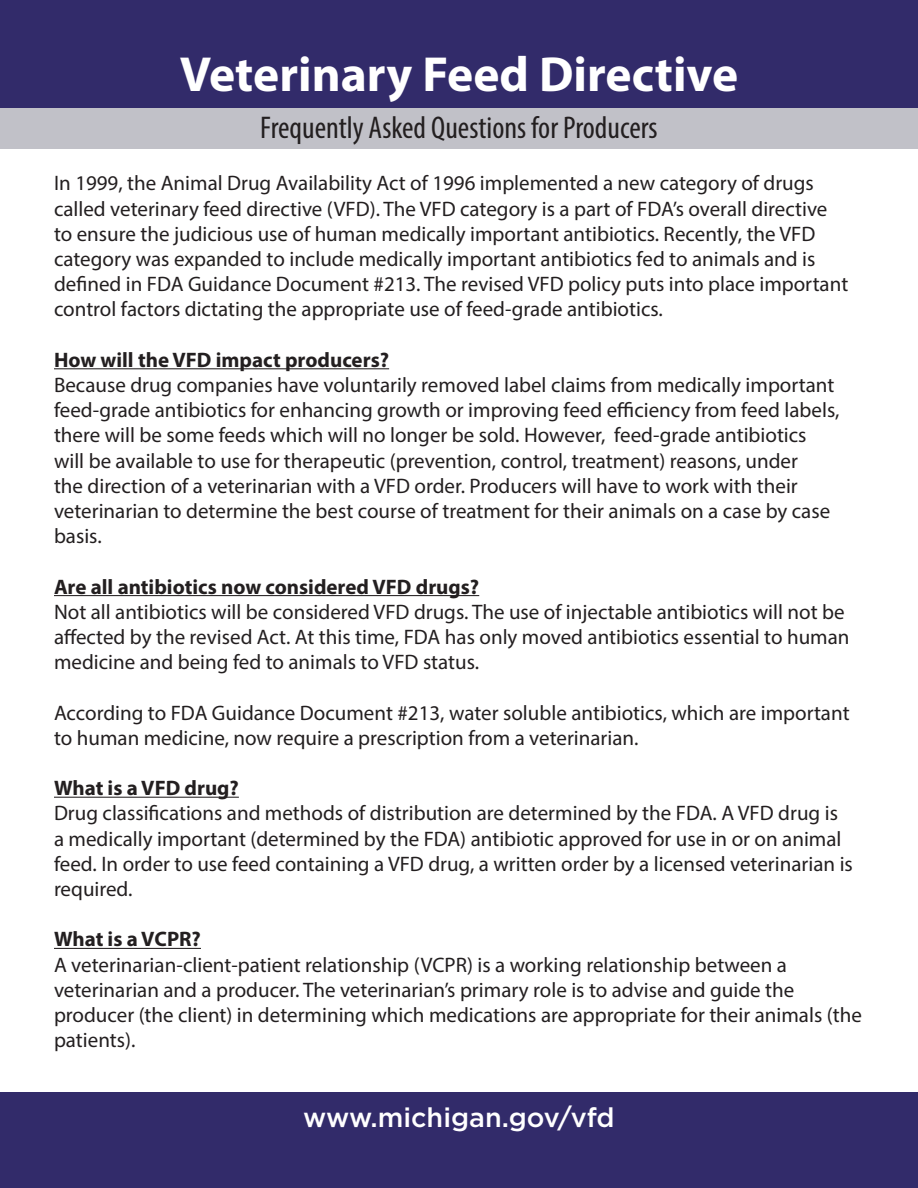
<style>
.page{position:relative;width:918px;height:1188px;background:#fff}
.page>*{position:absolute;margin:0;border:0;box-sizing:border-box;transform-origin:0 0}
.t1{font:700 49.5px "Myriad Pro";color:#fff}
.t2{font:condensed 31.5px "Myriad Pro";color:#231f20}
.t3{font:500 27px "Gotham";color:#fff}
.t4{font:21px/25.2px "Myriad Pro";color:#231f20}
.t5{font:700 21px "Myriad Pro";color:#231f20}
</style>
<div class="page">
<div style="left:0;top:108px;width:918px;height:40px;background:#c1c1c8"></div>
<hr style="left:54px;top:368px;width:335px;height:1px;background:#231f20">
<hr style="left:54px;top:595px;width:425px;height:1px;background:#231f20">
<hr style="left:54px;top:797px;width:185px;height:1px;background:#231f20">
<hr style="left:54px;top:948px;width:147px;height:1px;background:#231f20">
<div style="left:0;top:1093px;width:918px;height:95px;background:#322b6a"></div>
<div style="left:0;top:0;width:918px;height:108px;background:#322b6a"></div>
<p class="t1" style="left:180px;top:42px;width:560px">Veterinary Feed Directive</p>
<p class="t2" style="left:260px;top:109px;width:399px">Frequently Asked Questions for Producers</p>
<p class="t4" style="left:54px;top:170px;width:796px">In 1999, the Animal Drug Availability Act of 1996 implemented a new category of drugs called veterinary feed directive (VFD). The VFD category is a part of FDA’s overall directive to ensure the judicious use of human medically important antibiotics. Recently, the VFD category was expanded to include medically important antibiotics fed to animals and is defined in FDA Guidance Document #213. The revised VFD policy puts into place important control factors dictating the appropriate use of feed-grade antibiotics.</p>
<p class="t5" style="left:54px;top:346px;width:337px">How will the VFD impact producers?</p>
<p class="t4" style="left:54px;top:372px;width:787px">Because drug companies have voluntarily removed label claims from medically important feed-grade antibiotics for enhancing growth or improving feed efficiency from feed labels, there will be some feeds which will no longer be sold. However, feed-grade antibiotics will be available to use for therapeutic (prevention, control, treatment) reasons, under<br>the direction of a veterinarian with a VFD order. Producers will have to work with their veterinarian to determine the best course of treatment for their animals on a case by case basis.</p>
<p class="t5" style="left:54px;top:573px;width:427px">Are all antibiotics now considered VFD drugs?</p>
<p class="t4" style="left:54px;top:599px;width:797px">Not all antibiotics will be considered VFD drugs. The use of injectable antibiotics will not be affected by the revised Act. At this time, FDA has only moved antibiotics essential to human medicine and being fed to animals to VFD status.</p>
<p class="t4" style="left:54px;top:700px;width:797px">According to FDA Guidance Document #213, water soluble antibiotics, which are important to human medicine, now require a prescription from a veterinarian.</p>
<p class="t5" style="left:54px;top:774px;width:186px">What is a VFD drug?</p>
<p class="t4" style="left:54px;top:800px;width:800px">Drug classifications and methods of distribution are determined by the FDA. A VFD drug is a medically important (determined by the FDA) antibiotic approved for use in or on animal feed. In order to use feed containing a VFD drug, a written order by a licensed veterinarian is required.</p>
<p class="t5" style="left:54px;top:926px;width:149px">What is a VCPR?</p>
<p class="t4" style="left:54px;top:952px;width:809px">A veterinarian-client-patient relationship (VCPR) is a working relationship between a veterinarian and a producer. The veterinarian’s primary role is to advise and guide the producer (the client) in determining which medications are appropriate for their animals (the patients).</p>
<p class="t3" style="left:303px;top:1100px;width:313px">www.michigan.gov/vfd</p>
</div>
